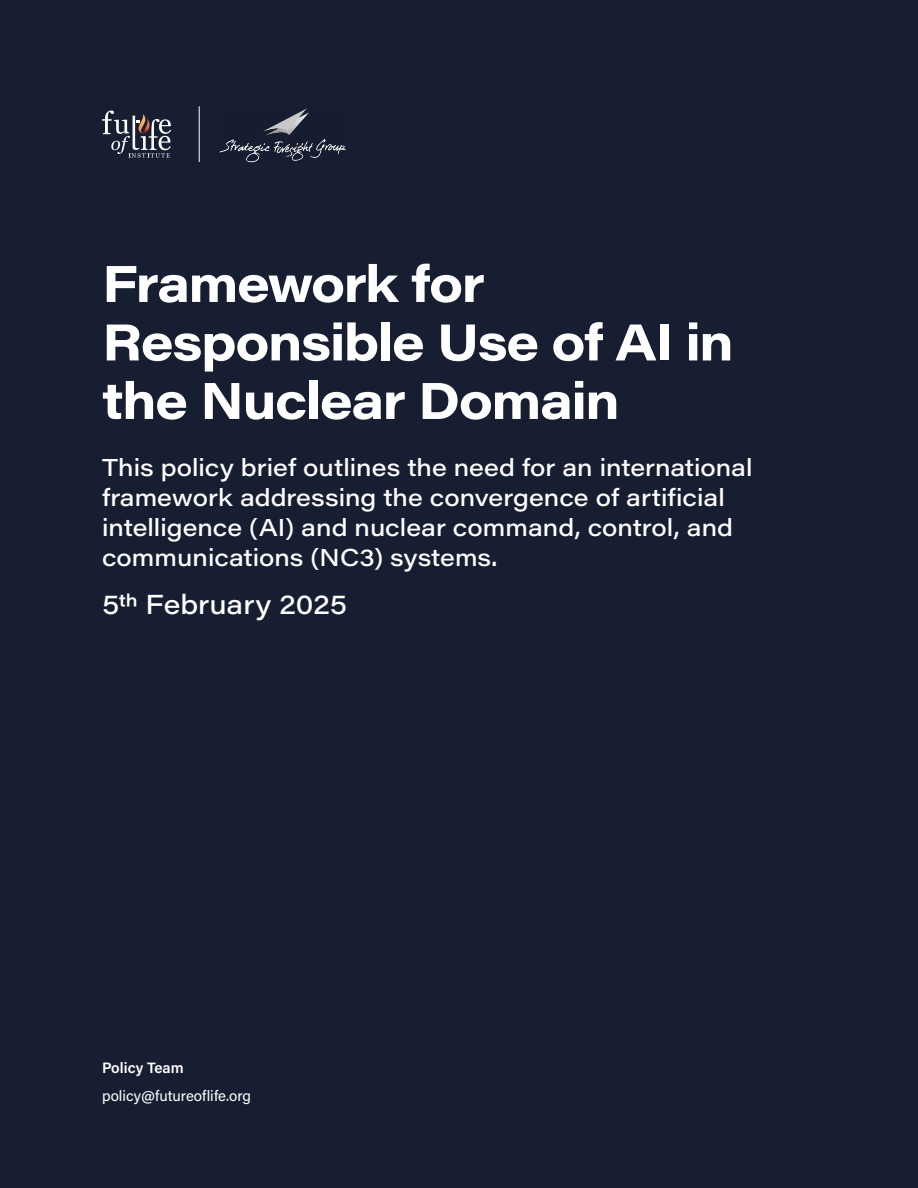
<style>
.page{position:relative;width:918px;height:1188px;background:#171e31}
.page>*{position:absolute;margin:0;border:0;box-sizing:border-box;transform-origin:0 0}
.t1{font:700 51px/58.5px "Acumin Pro Wide";letter-spacing:-.03em;color:#fff}
.t2{font:500 27px "Acumin Pro Wide";color:#fff}
.t3{font:500 24px/30px "Acumin Pro Wide";color:#fff}
.t4{font:15px "Acumin Pro";color:#fff}
.t5{font:600 15px "Acumin Pro";color:#fff}
</style>
<div class="page">
<svg style="left:102px;top:111px;width:69px;height:47px"></svg>
<img style="left:219px;top:109px;width:127px;height:53px">
<hr style="left:199px;top:106px;width:1px;height:56px;background:#fff">
<h1 class="t1" style="left:102px;top:252px;width:633px">Framework for<br>Responsible Use of AI in the Nuclear Domain</h1>
<p class="t3" style="left:102px;top:451px;width:652px">This policy brief outlines the need for an international framework addressing the convergence of artificial intelligence (AI) and nuclear command, control, and communications (NC3) systems.</p>
<p class="t2" style="left:102px;top:585px;width:246px">5th February 2025</p>
<p class="t5" style="left:102px;top:1057px;width:83px">Policy Team</p>
<p class="t4" style="left:102px;top:1085px;width:150px">policy@futureoflife.org</p>
</div>
